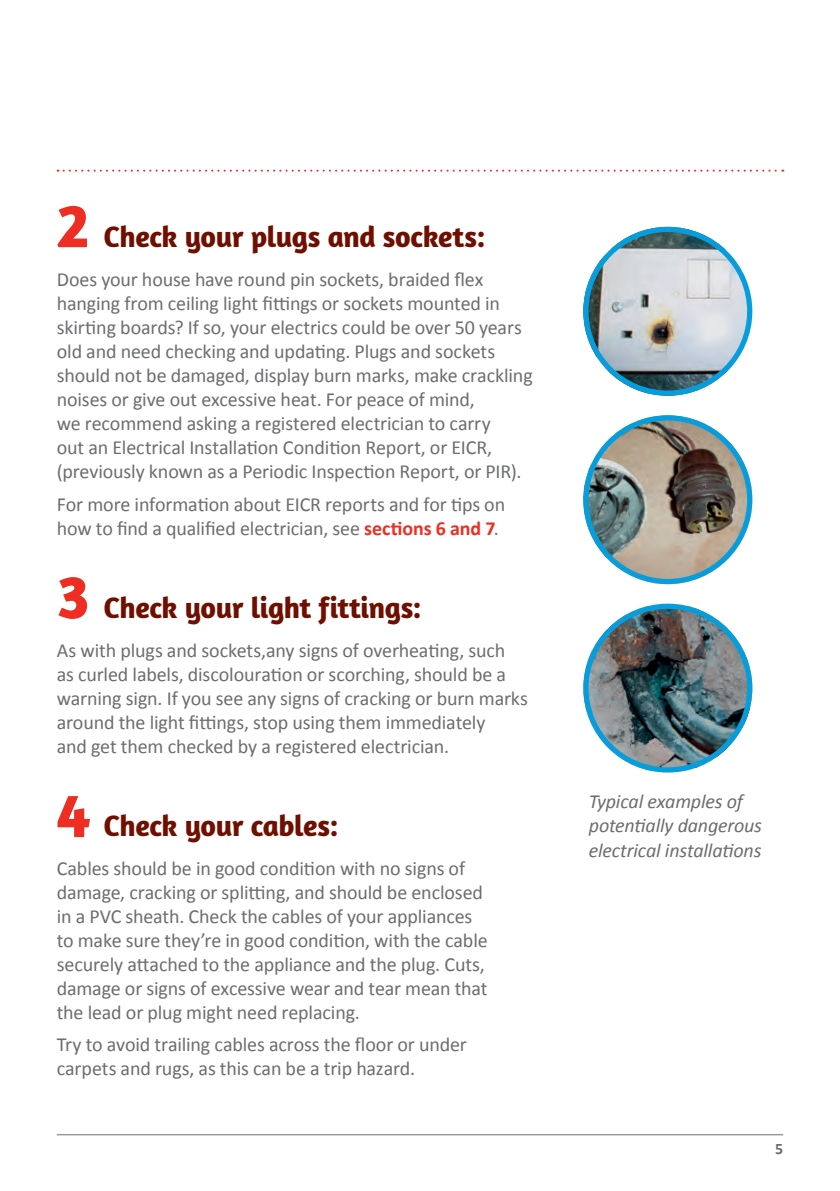
<style>
.page{position:relative;width:840px;height:1191px;background:#fff}
.page>*{position:absolute;margin:0;border:0;box-sizing:border-box;transform-origin:0 0}
.t1{font:700 64px "Amaranth";color:#ee2e22}
.t2{font:700 30px "Amaranth";letter-spacing:-.015em;color:#6f0f00}
.t3{font:20px/24px "Calibri";letter-spacing:-.005em;color:#6c6d70}
.t4{font:italic 20px "Calibri";letter-spacing:-.01em;color:#6c6d70}
.t5{font:700 16px "Calibri";color:#6c6d70}
.s1{font-weight:700;color:#ee2e22}
</style>
<div class="page">
<hr style="left:57px;top:1134px;width:725px;height:1px;background:#6c6d70">
<svg style="left:58px;top:170px;width:725px;height:2px"></svg>
<img style="left:583px;top:227px;width:168px;height:169px">
<div style="left:583px;top:227px;width:168px;height:169px;border:5px solid #069ddc;border-radius:50%"></div>
<img style="left:583px;top:415px;width:168px;height:169px">
<div style="left:583px;top:415px;width:168px;height:169px;border:5px solid #069ddc;border-radius:50%"></div>
<img style="left:583px;top:608px;width:168px;height:162px">
<div style="left:583px;top:603px;width:168px;height:169px;border:5px solid #069ddc;border-radius:50%"></div>
<p class="t1" style="left:57px;top:185px;width:34px">2</p>
<p class="t2" style="left:103px;top:218px;width:383px">Check your plugs and sockets:</p>
<p class="t3" style="left:57px;top:268px;width:477px">Does your house have round pin sockets, braided flex hanging from ceiling light fittings or sockets mounted in skirting boards? If so, your electrics could be over 50 years old and need checking and updating. Plugs and sockets should not be damaged, display burn marks, make crackling noises or give out excessive heat. For peace of mind,<br>we recommend asking a registered electrician to carry<br>out an Electrical Installation Condition Report, or EICR, (previously known as a Periodic Inspection Report, or PIR).</p>
<p class="t3" style="left:57px;top:492px;width:450px">For more information about EICR reports and for tips on how to find a qualified electrician, see <span class="s1">sections 6 and 7</span>.</p>
<p class="t1" style="left:57px;top:556px;width:34px">3</p>
<p class="t2" style="left:103px;top:589px;width:319px">Check your light fittings:</p>
<p class="t3" style="left:57px;top:639px;width:472px">As with plugs and sockets,any signs of overheating, such<br>as curled labels, discolouration or scorching, should be a warning sign. If you see any signs of cracking or burn marks around the light fittings, stop using them immediately<br>and get them checked by a registered electrician.</p>
<p class="t1" style="left:57px;top:774px;width:35px">4</p>
<p class="t2" style="left:103px;top:806px;width:236px">Check your cables:</p>
<p class="t3" style="left:57px;top:856px;width:432px">Cables should be in good condition with no signs of damage, cracking or splitting, and should be enclosed in a PVC sheath. Check the cables of your appliances to make sure they’re in good condition, with the cable securely attached to the appliance and the plug. Cuts, damage or signs of excessive wear and tear mean that the lead or plug might need replacing.</p>
<p class="t3" style="left:57px;top:1032px;width:411px">Try to avoid trailing cables across the floor or under carpets and rugs, as this can be a trip hazard.</p>
<p class="t4" style="left:588px;top:788px;width:155px">Typical examples of</p>
<p class="t4" style="left:588px;top:812px;width:175px">potentially dangerous</p>
<p class="t4" style="left:588px;top:836px;width:174px">electrical installations</p>
<p class="t5" style="left:774px;top:1138px;width:10px">5</p>
</div>
